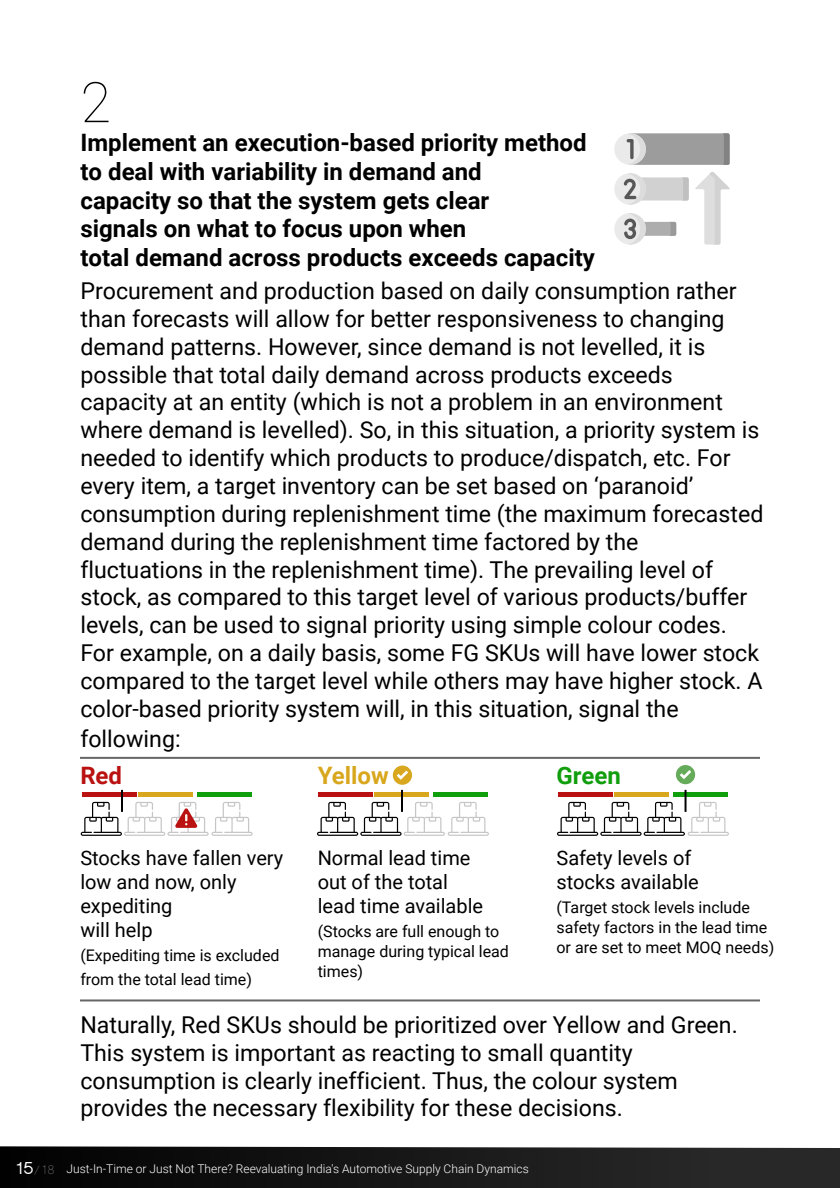
<style>
.page{position:relative;width:840px;height:1188px;background:#fff}
.page>*{position:absolute;margin:0;border:0;box-sizing:border-box;transform-origin:0 0}
.t1{font:100 56px "Roboto";color:#000}
.t2{font:700 24px/28.8px "Roboto";color:#000}
.t3{font:700 24px "Roboto";color:#d8a71d}
.t4{font:700 24px "Roboto";color:#119e0d}
.t5{font:700 24px "Roboto";color:#ba1111}
.t6{font:23.2px/28px "Roboto";color:#000}
.t7{font:20px/24px "Roboto";color:#000}
.t8{font:16px/20px "Roboto";color:#000}
.t9{font:300 12px "Roboto";color:#fff}
.s1{font-family:"Shree Dev 0714";font-weight:700;font-size:16px}
.s2{font-family:"Shree Dev 0714";font-weight:400;color:#606060}
</style>
<div class="page">
<svg style="left:0;top:1146px;width:840px;height:42px;background:#1d1d1d"></svg>
<svg style="left:614px;top:133px;width:116px;height:112px"></svg>
<hr style="left:80px;top:757px;width:680px;height:2px;background:#666">
<hr style="left:80px;top:999px;width:680px;height:2px;background:#666">
<svg style="left:317px;top:802px;width:172px;height:34px"></svg>
<svg style="left:557px;top:802px;width:172px;height:34px"></svg>
<div style="left:82px;top:792px;width:54px;height:5px;background:#ba1111"></div>
<div style="left:139px;top:792px;width:54px;height:5px;background:#d8a71d"></div>
<div style="left:198px;top:792px;width:54px;height:5px;background:#119e0d"></div>
<hr style="left:121px;top:790px;width:2px;height:22px;background:#000">
<div style="left:318px;top:792px;width:54px;height:5px;background:#ba1111"></div>
<div style="left:375px;top:792px;width:54px;height:5px;background:#d8a71d"></div>
<div style="left:434px;top:792px;width:54px;height:5px;background:#119e0d"></div>
<hr style="left:401px;top:790px;width:2px;height:22px;background:#000">
<div style="left:558px;top:792px;width:54px;height:5px;background:#ba1111"></div>
<div style="left:615px;top:792px;width:54px;height:5px;background:#d8a71d"></div>
<div style="left:674px;top:792px;width:54px;height:5px;background:#119e0d"></div>
<hr style="left:685px;top:790px;width:2px;height:22px;background:#000">
<svg style="left:81px;top:802px;width:172px;height:34px"></svg>
<div style="left:393px;top:766px;width:19px;height:19px;background:#d8a71d;border-radius:50%"></div>
<svg style="left:397px;top:771px;width:11px;height:9px"></svg>
<div style="left:676px;top:765px;width:19px;height:19px;background:#66ab5a;border-radius:50%"></div>
<svg style="left:680px;top:770px;width:11px;height:9px"></svg>
<h1 class="t1" style="left:81px;top:63px;width:32px">2</h1>
<p class="t2" style="left:81px;top:127px;width:516px">Implement an execution-based priority method to deal with variability in demand and<br>capacity so that the system gets clear<br>signals on what to focus upon when<br>total demand across products exceeds capacity</p>
<p class="t6" style="left:80px;top:276px;width:685px">Procurement and production based on daily consumption rather than forecasts will allow for better responsiveness to changing demand patterns. However, since demand is not levelled, it is possible that total daily demand across products exceeds capacity at an entity (which is not a problem in an environment where demand is levelled). So, in this situation, a priority system is needed to identify which products to produce/dispatch, etc. For every item, a target inventory can be set based on ‘paranoid’ consumption during replenishment time (the maximum forecasted demand during the replenishment time factored by the fluctuations in the replenishment time). The prevailing level of stock, as compared to this target level of various products/buffer levels, can be used to signal priority using simple colour codes.<br>For example, on a daily basis, some FG SKUs will have lower stock compared to the target level while others may have higher stock. A color-based priority system will, in this situation, signal the</p>
<p class="t6" style="left:80px;top:724px;width:102px">following:</p>
<p class="t5" style="left:80px;top:758px;width:43px">Red</p>
<p class="t7" style="left:80px;top:846px;width:204px">Stocks have fallen very low and now, only expediting<br>will help</p>
<p class="t8" style="left:80px;top:943px;width:201px;line-height:24px">(Expediting time is excluded from the total lead time)</p>
<p class="t3" style="left:318px;top:758px;width:72px">Yellow</p>
<p class="t7" style="left:318px;top:846px;width:167px">Normal lead time out of the total lead time available</p>
<p class="t8" style="left:318px;top:921px;width:193px">(Stocks are full enough to manage during typical lead times)</p>
<p class="t4" style="left:557px;top:758px;width:66px">Green</p>
<p class="t7" style="left:557px;top:846px;width:144px">Safety levels of stocks available</p>
<p class="t8" style="left:557px;top:897px;width:219px">(Target stock levels include safety factors in the lead time or are set to meet MOQ needs)</p>
<p class="t6" style="left:80px;top:1010px;width:659px">Naturally, Red SKUs should be prioritized over Yellow and Green.<br>This system is important as reacting to small quantity consumption is clearly inefficient. Thus, the colour system provides the necessary flexibility for these decisions.</p>
<p class="t9" style="left:14px;top:1160px;width:516px"><span class="s1">15</span><span class="s2">/18</span> Just-In-Time or Just Not There? Reevaluating India's Automotive Supply Chain Dynamics</p>
</div>
